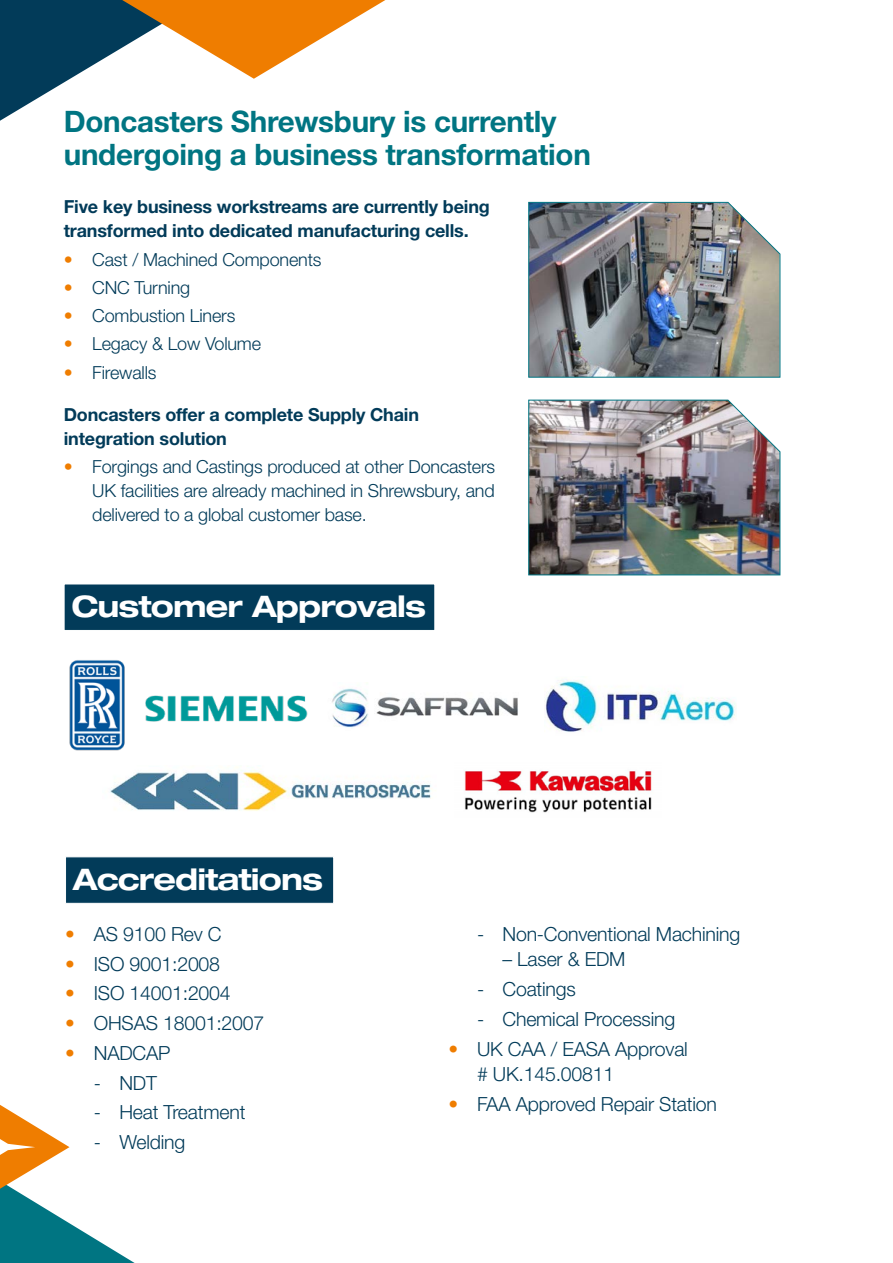
<style>
.page{position:relative;width:893px;height:1263px;background:#fff}
.page>*{position:absolute;margin:0;border:0;box-sizing:border-box;transform-origin:0 0}
.t1{font:700 expanded 29.7px "Helvetica Neue";letter-spacing:-.03em;color:#fff}
.t2{font:700 29.55px/33px "Helvetica Neue LT Std";letter-spacing:-.01em;color:#007582}
.t3{font:300 19.5px/25.5px "Helvetica Neue LT Std";letter-spacing:-.01em;color:#023b59}
.t4{font:300 18px/24px "Helvetica Neue LT Std";letter-spacing:-.01em;color:#023b59;text-align:justify}
.t5{font:700 18px/24px "Helvetica Neue LT Std";letter-spacing:-.01em;color:#023b59}
.s1{color:#ef7d00}
</style>
<div class="page">
<svg style="left:0;top:0;width:385px;height:121px"></svg>
<svg style="left:0;top:1105px;width:135px;height:158px"></svg>
<div style="left:65px;top:856px;width:269px;height:48px;background:#023b59;border:1px solid #fff"></div>
<img style="left:69px;top:660px;width:56px;height:91px">
<img style="left:332px;top:688px;width:186px;height:40px">
<img style="left:545px;top:680px;width:191px;height:52px">
<img style="left:464px;top:771px;width:188px;height:42px">
<img style="left:110px;top:767px;width:321px;height:44px">
<div style="left:64px;top:584px;width:371px;height:47px;background:#023b59;border:1px solid #fff"></div>
<img style="left:145px;top:695px;width:163px;height:27px">
<img style="left:528px;top:201px;width:253px;height:177px">
<img style="left:528px;top:399px;width:253px;height:177px">
<h2 class="t2" style="left:64px;top:105px;width:529px">Doncasters Shrewsbury is currently undergoing a business transformation</h2>
<p class="t5" style="left:64px;top:195px;width:428px">Five key business workstreams are currently being transformed into dedicated manufacturing cells.</p>
<p class="t4" style="left:64px;top:247px;width:259px"><span class="s1">•</span> Cast / Machined Components</p>
<p class="t4" style="left:64px;top:275px;width:128px"><span class="s1">•</span> CNC Turning</p>
<p class="t4" style="left:64px;top:303px;width:173px"><span class="s1">•</span> Combustion Liners</p>
<p class="t4" style="left:64px;top:332px;width:199px"><span class="s1">•</span> Legacy &amp; Low Volume</p>
<p class="t4" style="left:64px;top:360px;width:94px"><span class="s1">•</span> Firewalls</p>
<p class="t5" style="left:64px;top:402px;width:357px">Doncasters offer a complete Supply Chain integration solution</p>
<p class="t4" style="left:92px;top:454px;width:404px;text-indent:-28px"><span class="s1">•</span> Forgings and Castings produced at other Doncasters UK facilities are already machined in Shrewsbury, and delivered to a global customer base.</p>
<h1 class="t1" style="left:71px;top:587px;width:356px">Customer Approvals</h1>
<h1 class="t1" style="left:73px;top:860px;width:252px">Accreditations</h1>
<p class="t3" style="left:65px;top:921px;width:158px"><span class="s1">•</span> AS 9100 Rev C</p>
<p class="t3" style="left:65px;top:950px;width:156px"><span class="s1">•</span> ISO 9001:2008</p>
<p class="t3" style="left:65px;top:980px;width:167px"><span class="s1">•</span> ISO 14001:2004</p>
<p class="t3" style="left:65px;top:1010px;width:201px"><span class="s1">•</span> OHSAS 18001:2007</p>
<p class="t3" style="left:65px;top:1040px;width:107px"><span class="s1">•</span> NADCAP</p>
<p class="t3" style="left:94px;top:1069px;width:65px">- NDT</p>
<p class="t3" style="left:94px;top:1099px;width:153px">- Heat Treatment</p>
<p class="t3" style="left:94px;top:1129px;width:93px">- Welding</p>
<p class="t3" style="left:477px;top:921px;width:265px">- Non-Conventional Machining</p>
<p class="t3" style="left:502px;top:946px;width:124px">– Laser &amp; EDM</p>
<p class="t3" style="left:477px;top:976px;width:100px">- Coatings</p>
<p class="t3" style="left:477px;top:1006px;width:200px">- Chemical Processing</p>
<p class="t3" style="left:477px;top:1035px;width:212px;text-indent:-29px"><span class="s1">•</span> UK CAA / EASA Approval # UK.145.00811</p>
<p class="t3" style="left:449px;top:1091px;width:270px"><span class="s1">•</span> FAA Approved Repair Station</p>
</div>
